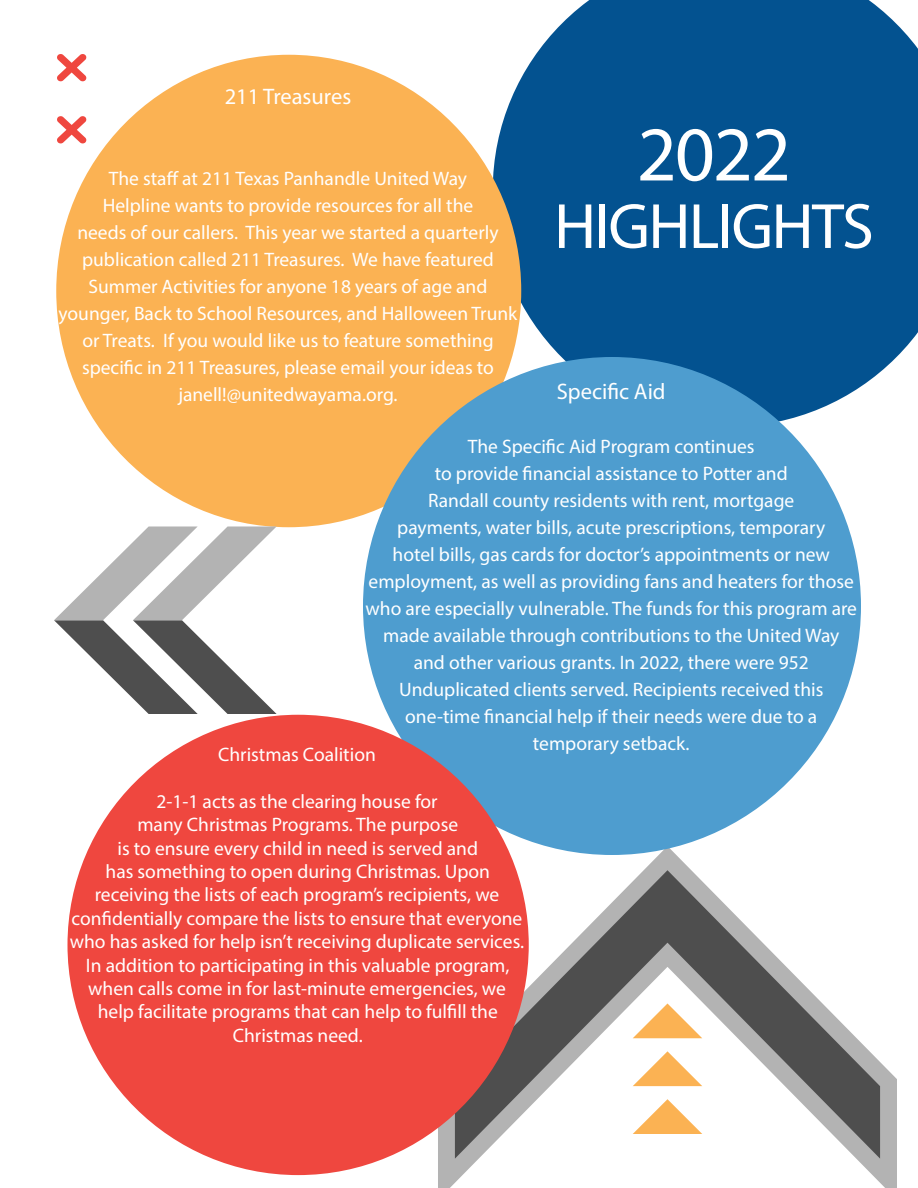
<style>
.page{position:relative;width:918px;height:1188px;background:#fff}
.page>*{position:absolute;margin:0;border:0;box-sizing:border-box;transform-origin:0 0}
.t1{font:78px "Myriad Pro";color:#fff}
.t2{font:64.5px "Myriad Pro";letter-spacing:-.025em;color:#fff}
.t3{font:22.5px "Myriad Pro";color:#fff}
.t4{font:19.5px/27px "Myriad Pro";color:#fff;text-align:center}
</style>
<div class="page">
<svg style="left:493px;top:0;width:425px;height:425px;background:#186099"></svg>
<div style="left:56px;top:55px;width:465px;height:472px;background:#fbb253;border-radius:50%"></div>
<svg style="left:438px;top:846px;width:459px;height:342px"></svg>
<svg style="left:455px;top:870px;width:425px;height:289px"></svg>
<svg style="left:54px;top:527px;width:223px;height:187px"></svg>
<svg style="left:633px;top:1099px;width:69px;height:35px"></svg>
<svg style="left:633px;top:1051px;width:69px;height:35px"></svg>
<svg style="left:633px;top:1004px;width:69px;height:34px"></svg>
<svg style="left:57px;top:116px;width:30px;height:28px"></svg>
<svg style="left:57px;top:54px;width:30px;height:28px"></svg>
<div style="left:363px;top:357px;width:498px;height:498px;background:#4e9dcf;border-radius:50%"></div>
<div style="left:67px;top:715px;width:462px;height:460px;background:#ef473f;border-radius:50%"></div>
<p class="t3" style="left:225px;top:83px;width:128px">211 Treasures</p>
<h1 class="t1" style="left:637px;top:106px;width:156px">2022</h1>
<h2 class="t2" style="left:554px;top:187px;width:321px">HIGHLIGHTS</h2>
<p class="t4" style="left:59px;top:165px;width:460px">The staff at 211 Texas Panhandle United Way<br>Helpline wants to provide resources for all the<br>needs of our callers. This year we started a quarterly publication called 211 Treasures. We have featured Summer Activities for anyone 18 years of age and younger, Back to School Resources, and Halloween Trunk or Treats. If you would like us to feature something specific in 211 Treasures, please email your ideas to janell!@unitedwayama.org.</p>
<p class="t3" style="left:557px;top:377px;width:110px">Specific Aid</p>
<p class="t4" style="left:365px;top:432px;width:493px">The Specific Aid Program continues<br>to provide financial assistance to Potter and<br>Randall county residents with rent, mortgage<br>payments, water bills, acute prescriptions, temporary<br>hotel bills, gas cards for doctor’s appointments or new employment, as well as providing fans and heaters for those who are especially vulnerable. The funds for this program are made available through contributions to the United Way and other various grants. In 2022, there were 952<br>Unduplicated clients served. Recipients received this one-time financial help if their needs were due to a temporary setback.</p>
<p class="t4" style="left:218px;top:741px;width:159px">Christmas Coalition</p>
<p class="t4" style="left:70px;top:789px;width:456px;line-height:23.4px">2-1-1 acts as the clearing house for<br>many Christmas Programs. The purpose<br>is to ensure every child in need is served and<br>has something to open during Christmas. Upon receiving the lists of each program’s recipients, we confidentially compare the lists to ensure that everyone who has asked for help isn’t receiving duplicate services.<br>In addition to participating in this valuable program, when calls come in for last-minute emergencies, we help facilitate programs that can help to fulfill the Christmas need.</p>
</div>
